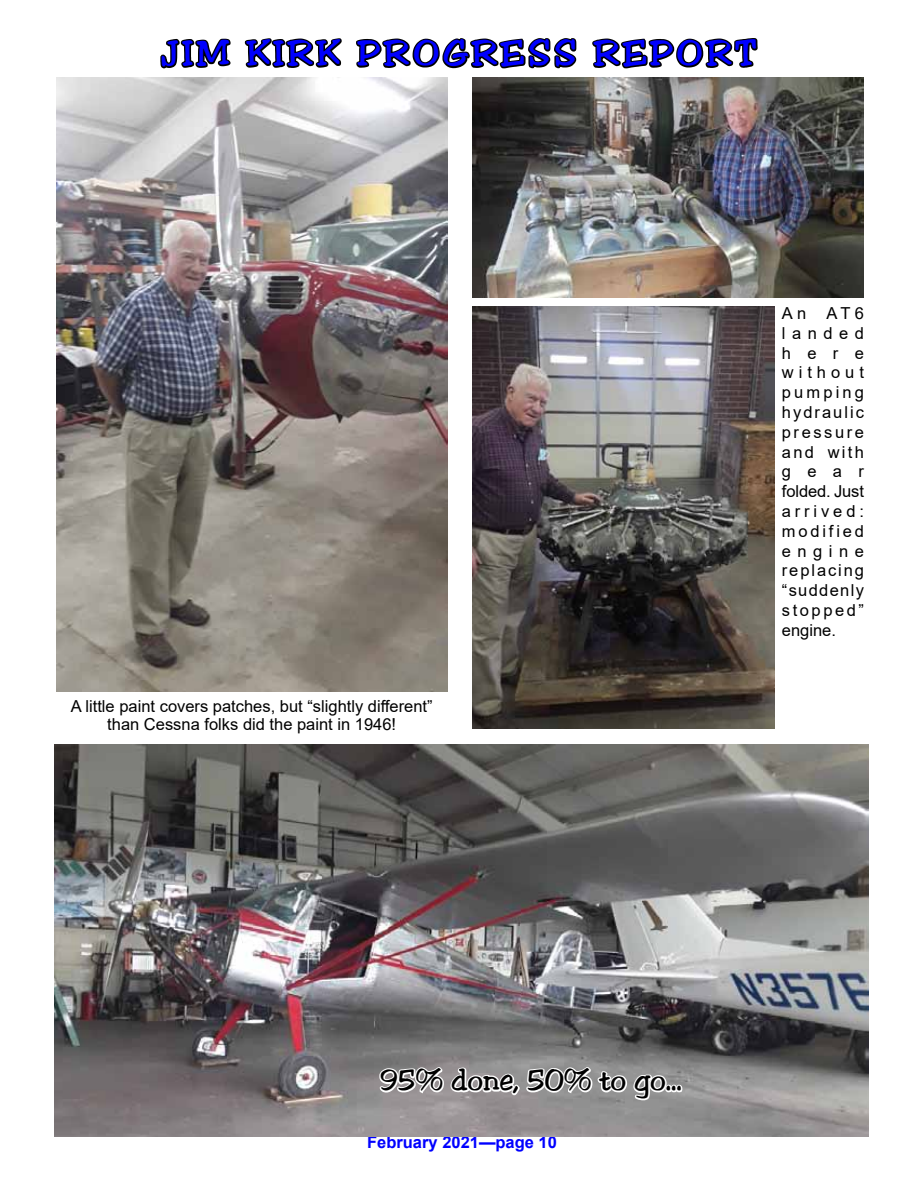
<style>
.page{position:relative;width:918px;height:1188px;background:#fff}
.page>*{position:absolute;margin:0;border:0;box-sizing:border-box;transform-origin:0 0}
.t1{font:36px "Jester";letter-spacing:.09em;color:#00f;scale:1.09 1}
.t2{font:30px "Jester";color:#000}
.t3{font:16.5px/19.8px "Arial";color:#000;text-align:center}
.t4{font:700 16.5px "Arial";color:#00f}
</style>
<div class="page">
<img style="left:56px;top:78px;width:391px;height:613px">
<img style="left:54px;top:744px;width:814px;height:392px">
<svg style="left:160px;top:38px;width:71px;height:31px"></svg>
<svg style="left:244px;top:38px;width:98px;height:30px"></svg>
<svg style="left:356px;top:38px;width:221px;height:31px"></svg>
<svg style="left:590px;top:38px;width:170px;height:40px"></svg>
<img style="left:472px;top:78px;width:392px;height:220px">
<img style="left:472px;top:307px;width:303px;height:422px">
<svg style="left:377px;top:968px;width:307px;height:169px;background:#8b898b"></svg>
<h1 class="t1" style="left:162px;top:32px;width:547px">JIM KIRK PROGRESS REPORT</h1>
<p class="t3" style="left:71px;top:697px;width:363px;line-height:18px">A little paint covers patches, but “slightly different” than Cessna folks did the paint in 1946!</p>
<p class="t3" style="left:782px;top:303px;width:84px;text-align:justify">An AT6 landed here without pumping hydraulic pressure and with gear folded. Just arrived: modified engine replacing “suddenly stopped” engine.</p>
<h2 class="t2" style="left:380px;top:1063px;width:303px">95% done, 50% to go...</h2>
<p class="t4" style="left:367px;top:1131px;width:191px">February 2021—page 10</p>
</div>
